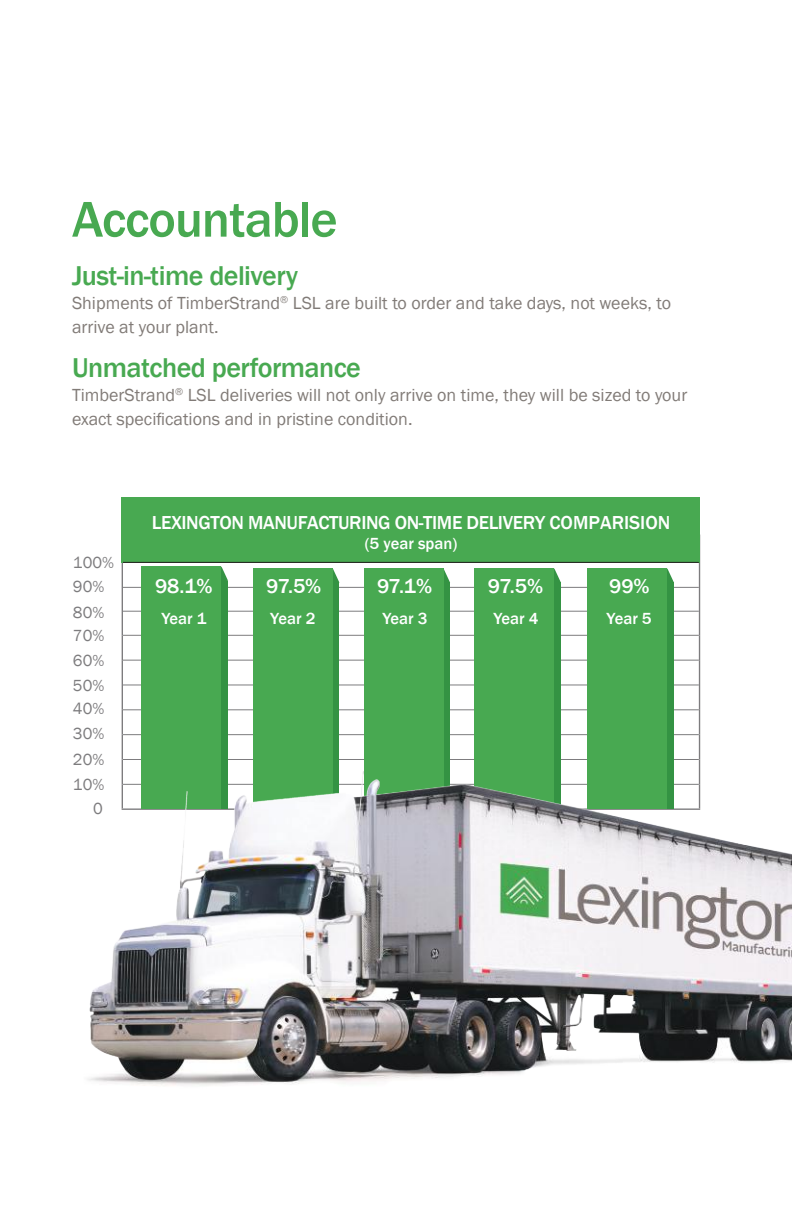
<style>
.page{position:relative;width:792px;height:1224px;background:#fff}
.page>*{position:absolute;margin:0;border:0;box-sizing:border-box;transform-origin:0 0}
.t1{font:500 52px "Franklin Gothic";letter-spacing:-.02em;color:#48a951}
.t2{font:500 28px "Franklin Gothic";letter-spacing:-.02em;color:#48a951}
.t3{font:500 20.8px "Franklin Gothic";letter-spacing:-.035em;color:#fff}
.t4{font:500 19.4px "Franklin Gothic";letter-spacing:-.02em;color:#fff}
.t5{font:18px/24px "Franklin Gothic";color:#817b77}
.t6{font:500 16.6px "Franklin Gothic";color:#fff}
.t7{font:16.6px/24.6px "Franklin Gothic";color:#7d7c7e;text-align:right}
</style>
<div class="page">
<hr style="left:123px;top:587px;width:576px;height:1px;background:#7d7c7e">
<hr style="left:123px;top:611px;width:576px;height:1px;background:#7d7c7e">
<hr style="left:122px;top:544px;width:1px;height:91px;background:#7d7c7e">
<hr style="left:699px;top:535px;width:1px;height:100px;background:#7d7c7e">
<hr style="left:123px;top:635px;width:576px;height:1px;background:#7d7c7e">
<hr style="left:123px;top:660px;width:576px;height:1px;background:#7d7c7e">
<hr style="left:123px;top:685px;width:576px;height:1px;background:#7d7c7e">
<hr style="left:123px;top:709px;width:576px;height:1px;background:#7d7c7e">
<svg style="left:122px;top:635px;width:1px;height:83px"></svg>
<svg style="left:699px;top:635px;width:1px;height:83px"></svg>
<div style="left:122px;top:497px;width:578px;height:65px;background:#48a951"></div>
<svg style="left:221px;top:566px;width:7px;height:15px"></svg>
<div style="left:148px;top:581px;width:80px;height:228px;background:#349343"></div>
<div style="left:142px;top:566px;width:79px;height:243px;background:#48a951"></div>
<svg style="left:333px;top:569px;width:6px;height:13px"></svg>
<div style="left:260px;top:582px;width:79px;height:227px;background:#349343"></div>
<div style="left:253px;top:568px;width:80px;height:241px;background:#48a951"></div>
<svg style="left:444px;top:569px;width:6px;height:13px"></svg>
<div style="left:370px;top:582px;width:80px;height:227px;background:#349343"></div>
<div style="left:364px;top:568px;width:80px;height:241px;background:#48a951"></div>
<svg style="left:554px;top:568px;width:7px;height:14px"></svg>
<div style="left:481px;top:582px;width:80px;height:227px;background:#349343"></div>
<div style="left:474px;top:568px;width:80px;height:241px;background:#48a951"></div>
<svg style="left:667px;top:568px;width:7px;height:14px"></svg>
<div style="left:594px;top:582px;width:80px;height:227px;background:#349343"></div>
<div style="left:587px;top:568px;width:80px;height:241px;background:#48a951"></div>
<hr style="left:123px;top:562px;width:576px;height:1px;background:#241f1f">
<img style="left:88px;top:718px;width:704px;height:368px">
<h1 class="t1" style="left:72px;top:187px;width:267px">Accountable</h1>
<h2 class="t2" style="left:72px;top:259px;width:228px">Just-in-time delivery</h2>
<p class="t5" style="left:72px;top:292px;width:601px">Shipments of TimberStrand<sup>®</sup> LSL are built to order and take days, not weeks, to arrive at your plant.</p>
<h2 class="t2" style="left:72px;top:351px;width:290px">Unmatched performance</h2>
<p class="t5" style="left:72px;top:384px;width:617px">TimberStrand<sup>®</sup> LSL deliveries will not only arrive on time, they will be sized to your exact specifications and in pristine condition.</p>
<p class="t7" style="left:73px;top:551px;width:43px">100%</p>
<p class="t7" style="left:73px;top:575px;width:33px">90%</p>
<p class="t7" style="left:73px;top:600px;width:33px">80%</p>
<p class="t7" style="left:73px;top:624px;width:33px">70%<br>60%<br>50%<br>40%<br>30%<br>20%<br>10%<br>0</p>
<p class="t4" style="left:152px;top:511px;width:520px">LEXINGTON MANUFACTURING ON-TIME DELIVERY COMPARISION</p>
<p class="t6" style="left:365px;top:533px;width:94px">(5 year span)</p>
<p class="t3" style="left:155px;top:573px;width:59px">98.1%</p>
<p class="t3" style="left:266px;top:573px;width:57px">97.5%</p>
<p class="t3" style="left:377px;top:573px;width:57px">97.1%</p>
<p class="t3" style="left:488px;top:573px;width:57px">97.5%</p>
<p class="t3" style="left:609px;top:573px;width:42px">99%</p>
<p class="t6" style="left:161px;top:608px;width:47px">Year 1</p>
<p class="t6" style="left:270px;top:608px;width:47px">Year 2</p>
<p class="t6" style="left:383px;top:608px;width:47px">Year 3</p>
<p class="t6" style="left:493px;top:608px;width:47px">Year 4</p>
<p class="t6" style="left:607px;top:608px;width:47px">Year 5</p>
</div>
